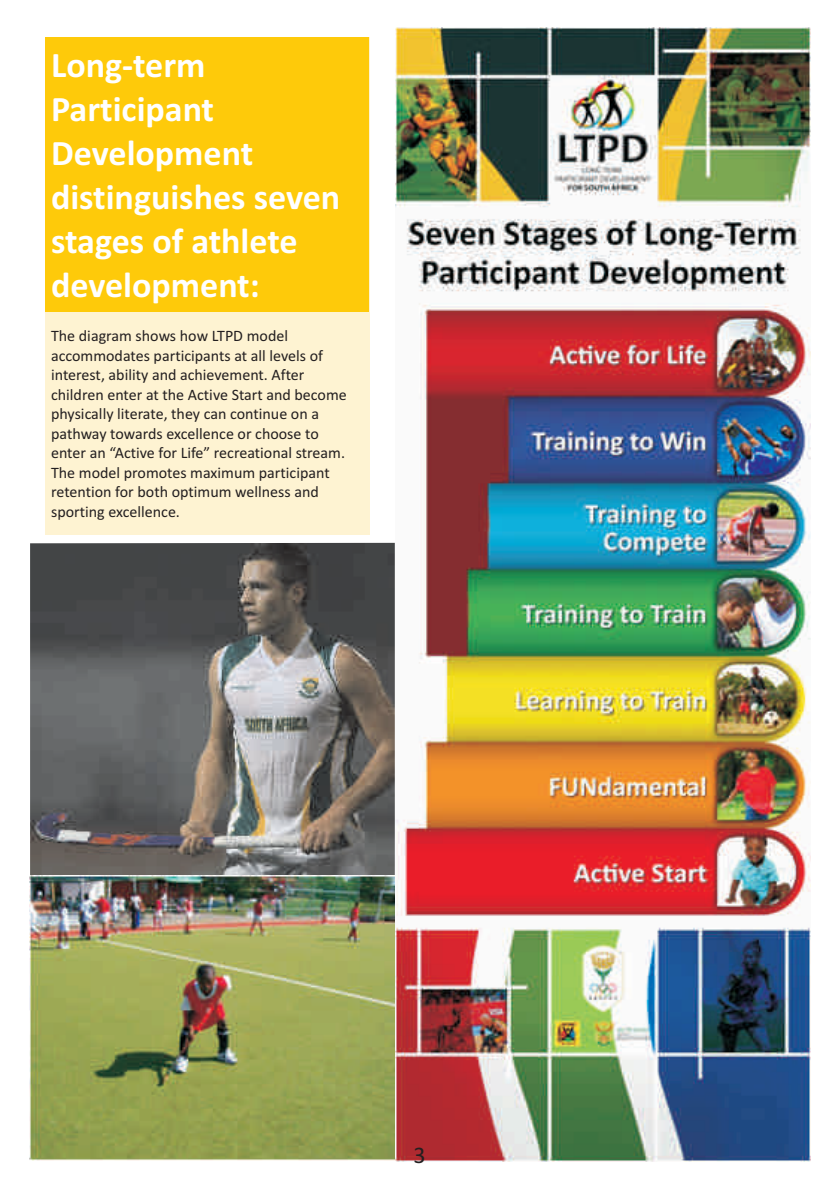
<style>
.page{position:relative;width:840px;height:1191px;background:#fff}
.page>*{position:absolute;margin:0;border:0;box-sizing:border-box;transform-origin:0 0}
.t1{font:700 36px/44px "Calibri";color:#fff}
.t2{font:24px "Calibri";color:#231f20}
.t3{font:16px/19.6px "Calibri";color:#231f20}
</style>
<div class="page">
<img style="left:30px;top:543px;width:364px;height:332px">
<img style="left:29px;top:875px;width:366px;height:285px">
<img style="left:395px;top:27px;width:414px;height:1134px">
<div style="left:45px;top:37px;width:324px;height:275px;background:#feca0a"></div>
<h1 class="t1" style="left:51px;top:46px;width:290px">Long-term<br>Participant<br>Development distinguishes seven stages of athlete development:</h1>
<p class="t3" style="left:51px;top:327px;width:297px">The diagram shows how LTPD model accommodates participants at all levels of interest, ability and achievement. After children enter at the Active Start and become physically literate, they can continue on a pathway towards excellence or choose to enter an “Active for Life” recreational stream.<br>The model promotes maximum participant retention for both optimum wellness and sporting excellence.</p>
<h2 class="t2" style="left:413px;top:1144px;width:14px">3</h2>
</div>
